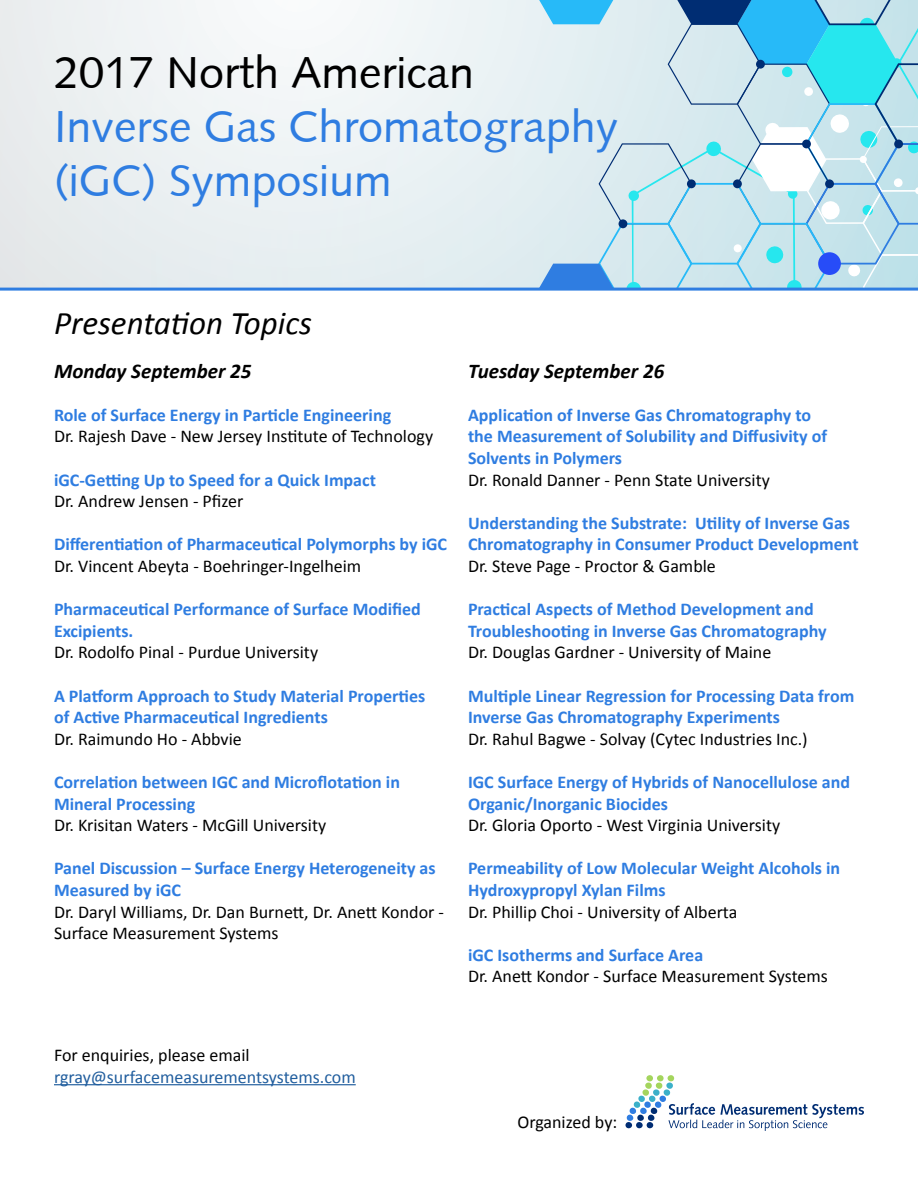
<style>
.page{position:relative;width:918px;height:1188px;background:#fff}
.page>*{position:absolute;margin:0;border:0;box-sizing:border-box;transform-origin:0 0}
.t1{font:45px/54px "Syntax";color:#2f7de1}
.t2{font:45px "Syntax";color:#000}
.t3{font:italic 33px "Calibri";color:#000}
.t4{font:italic 700 21px "Calibri";color:#000}
.t5{font:700 18px/21.6px "Calibri";color:#2f7de1}
.t6{font:18px/21.6px "Calibri";color:#000}
.t7{font:18px "Calibri";color:#215e9e}
</style>
<div class="page">
<div style="left:0;top:0;width:918px;height:289px;background:#ebf1f3"></div>
<svg style="left:530px;top:0;width:388px;height:288px"></svg>
<hr style="left:0;top:288px;width:918px;height:3px;background:#2f7de1">
<hr style="left:54px;top:1084px;width:302px;height:1px;background:#215e9e">
<svg style="left:626px;top:1075px;width:238px;height:56px"></svg>
<h1 class="t2" style="left:54px;top:46px;width:422px">2017 North American</h1>
<h1 class="t1" style="left:54px;top:99px;width:566px">Inverse Gas Chromatography (iGC) Symposium</h1>
<h2 class="t3" style="left:54px;top:301px;width:259px">Presentation Topics</h2>
<p class="t4" style="left:54px;top:357px;width:199px">Monday September 25</p>
<p class="t5" style="left:54px;top:404px;width:339px">Role of Surface Energy in Particle Engineering</p>
<p class="t6" style="left:54px;top:426px;width:381px">Dr. Rajesh Dave - New Jersey Institute of Technology</p>
<p class="t5" style="left:54px;top:469px;width:323px">iGC-Getting Up to Speed for a Quick Impact</p>
<p class="t6" style="left:54px;top:490px;width:191px">Dr. Andrew Jensen - Pfizer</p>
<p class="t5" style="left:54px;top:534px;width:395px">Differentiation of Pharmaceutical Polymorphs by iGC</p>
<p class="t6" style="left:54px;top:555px;width:309px">Dr. Vincent Abeyta - Boehringer-Ingelheim</p>
<p class="t5" style="left:54px;top:598px;width:368px">Pharmaceutical Performance of Surface Modified<br>Excipients.</p>
<p class="t6" style="left:54px;top:642px;width:266px">Dr. Rodolfo Pinal - Purdue University</p>
<p class="t5" style="left:54px;top:685px;width:373px">A Platform Approach to Study Material Properties of Active Pharmaceutical Ingredients</p>
<p class="t6" style="left:54px;top:728px;width:189px">Dr. Raimundo Ho - Abbvie</p>
<p class="t5" style="left:54px;top:771px;width:348px">Correlation between IGC and Microflotation in<br>Mineral Processing</p>
<p class="t6" style="left:54px;top:814px;width:274px">Dr. Krisitan Waters - McGill University</p>
<p class="t5" style="left:54px;top:858px;width:383px">Panel Discussion – Surface Energy Heterogeneity as<br>Measured by iGC</p>
<p class="t6" style="left:54px;top:901px;width:392px">Dr. Daryl Williams, Dr. Dan Burnett, Dr. Anett Kondor -<br>Surface Measurement Systems</p>
<p class="t4" style="left:468px;top:357px;width:198px">Tuesday September 26</p>
<p class="t5" style="left:468px;top:404px;width:361px">Application of Inverse Gas Chromatography to the Measurement of Solubility and Diffusivity of<br>Solvents in Polymers</p>
<p class="t6" style="left:468px;top:469px;width:303px">Dr. Ronald Danner - Penn State University</p>
<p class="t5" style="left:468px;top:512px;width:392px">Understanding the Substrate: Utility of Inverse Gas<br>Chromatography in Consumer Product Development</p>
<p class="t6" style="left:468px;top:555px;width:249px">Dr. Steve Page - Proctor &amp; Gamble</p>
<p class="t5" style="left:468px;top:598px;width:360px">Practical Aspects of Method Development and<br>Troubleshooting in Inverse Gas Chromatography</p>
<p class="t6" style="left:468px;top:642px;width:305px">Dr. Douglas Gardner - University of Maine</p>
<p class="t5" style="left:468px;top:685px;width:388px">Multiple Linear Regression for Processing Data from<br>Inverse Gas Chromatography Experiments</p>
<p class="t6" style="left:468px;top:728px;width:341px">Dr. Rahul Bagwe - Solvay (Cytec Industries Inc.)</p>
<p class="t5" style="left:468px;top:771px;width:384px">IGC Surface Energy of Hybrids of Nanocellulose and<br>Organic/Inorganic Biocides</p>
<p class="t6" style="left:468px;top:814px;width:314px">Dr. Gloria Oporto - West Virginia University</p>
<p class="t5" style="left:468px;top:858px;width:374px">Permeability of Low Molecular Weight Alcohols in<br>Hydroxypropyl Xylan Films</p>
<p class="t6" style="left:468px;top:901px;width:271px">Dr. Phillip Choi - University of Alberta</p>
<p class="t5" style="left:468px;top:944px;width:237px">iGC Isotherms and Surface Area</p>
<p class="t6" style="left:468px;top:966px;width:361px">Dr. Anett Kondor - Surface Measurement Systems</p>
<p class="t6" style="left:54px;top:1044px;width:197px">For enquiries, please email</p>
<p class="t7" style="left:54px;top:1065px;width:303px">rgray@surfacemeasurementsystems.com</p>
<p class="t6" style="left:518px;top:1111px;width:101px">Organized by:</p>
</div>
